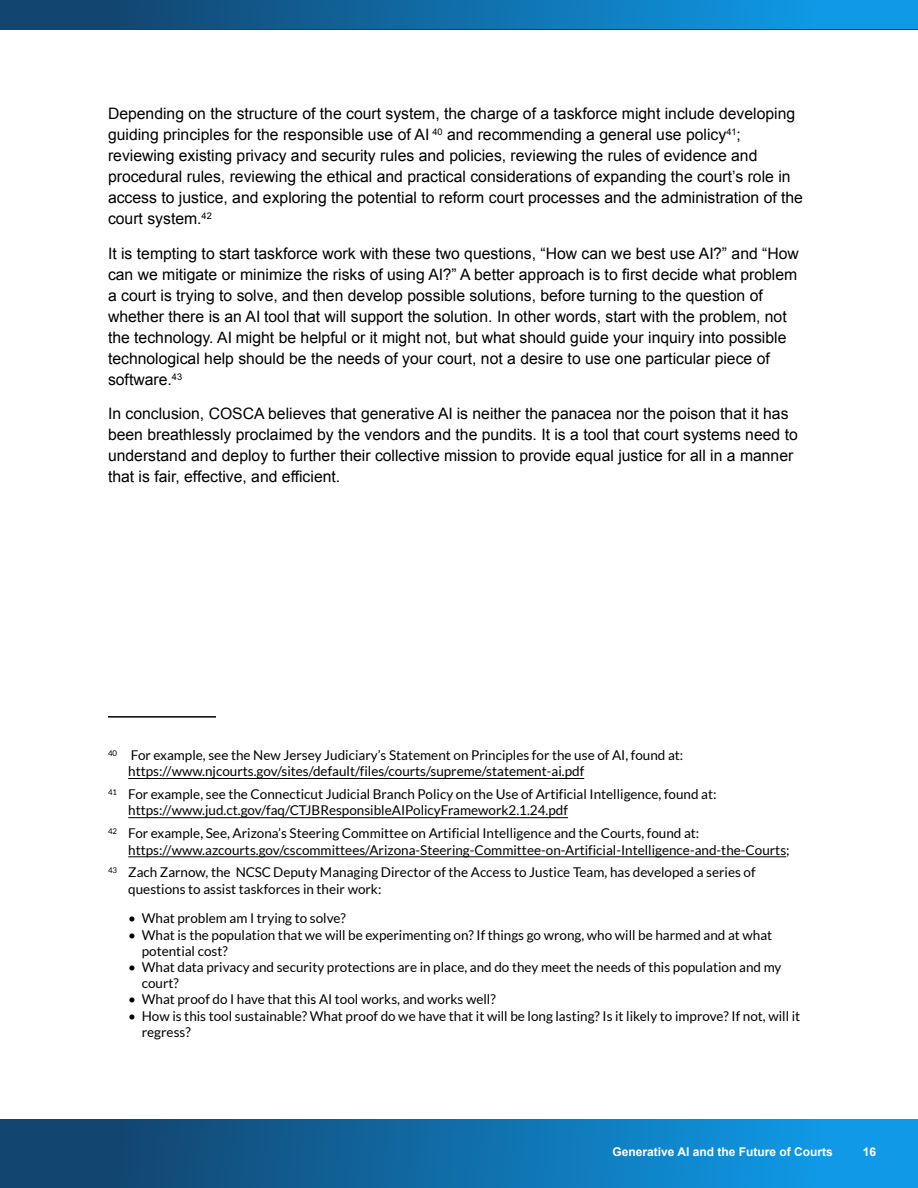
<style>
.page{position:relative;width:918px;height:1188px;background:#fff}
.page>*{position:absolute;margin:0;border:0;box-sizing:border-box;transform-origin:0 0}
.t1{font:15.75px/21px "Arial";color:#000}
.Note{font:13.5px/16.2px "Lato";color:#000}
.t2{font:700 12px "Arial";color:#fff}
</style>
<div class="page">
<div style="left:0;top:1119px;width:918px;height:69px;background:linear-gradient(to right,#133c63,#0ea0f1)"></div>
<div style="left:0;top:0;width:918px;height:29px;background:linear-gradient(to right,#133c63,#0ea1f1)"></div>
<hr style="left:108px;top:716px;width:108px;height:2px;background:#000">
<hr style="left:128px;top:778px;width:456px;height:1px;background:#000">
<hr style="left:128px;top:817px;width:440px;height:1px;background:#000">
<hr style="left:128px;top:856px;width:658px;height:1px;background:#000">
<p class="t1" style="left:108px;top:104px;width:697px">Depending on the structure of the court system, the charge of a taskforce might include developing guiding principles for the responsible use of A I <sup>40</sup> and recommending a general use policy<sup>41</sup>; reviewing existing privacy and security rules and policies, reviewing the rules of evidence and procedural rules, reviewing the ethical and practical considerations of expanding the court’s role in access to justice, and exploring the potential to reform court processes and the administration of the court system.<sup>42</sup></p>
<p class="t1" style="left:108px;top:243px;width:692px">It is tempting to start taskforce work with these two questions, “How can we best use A I?” and “How can we mitigate or minimize the risks of using A I?” A better approach is to first decide what problem a court is trying to solve, and then develop possible solutions, before turning to the question of whether there is an A I tool that will support the solution. In other words, start with the problem, not the technology. A I might be helpful or it might not, but what should guide your inquiry into possible technological help should be the needs of your court, not a desire to use one particular piece of software.<sup>43</sup></p>
<p class="t1" style="left:108px;top:404px;width:691px">In conclusion, COSCA believes that generative A I is neither the panacea nor the poison that it has been breathlessly proclaimed by the vendors and the pundits. It is a tool that court systems need to understand and deploy to further their collective mission to provide equal justice for all in a manner that is fair, effective, and efficient.</p>
<p class="Note" style="left:128px;top:747px;width:557px;text-indent:-20px"><sup>40</sup> For example, see the New Jersey Judiciary’s Statement on Principles for the use of AI, found at: https://www.njcourts.gov/sites/default/files/courts/supreme/statement-ai.pdf</p>
<p class="Note" style="left:128px;top:786px;width:590px;text-indent:-20px"><sup>41</sup> For example, see the Connecticut Judicial Branch Policy on the Use of Artificial Intelligence, found at: https://www.jud.ct.gov/faq/CTJBResponsibleAIPolicyFramework2.1.24.pdf</p>
<p class="Note" style="left:128px;top:825px;width:663px;text-indent:-20px"><sup>42</sup> For example, See, Arizona’s Steering Committee on Artificial Intelligence and the Courts, found at: https://www.azcourts.gov/cscommittees/Arizona-Steering-Committee-on-Artificial-Intelligence-and-the-Courts;</p>
<p class="Note" style="left:128px;top:864px;width:629px;text-indent:-20px"><sup>43</sup> Zach Zarnow, the NCSC Deputy Managing Director of the Access to Justice Team, has developed a series of questions to assist taskforces in their work:</p>
<p class="Note" style="left:128px;top:910px;width:219px">• What problem am I trying to solve?</p>
<p class="Note" style="left:142px;top:927px;width:632px;text-indent:-14px">• What is the population that we will be experimenting on? If things go wrong, who will be harmed and at what potential cost?</p>
<p class="Note" style="left:142px;top:959px;width:641px;text-indent:-14px">• What data privacy and security protections are in place, and do they meet the needs of this population and my court?</p>
<p class="Note" style="left:128px;top:991px;width:369px">• What proof do I have that this AI tool works, and works well?</p>
<p class="Note" style="left:142px;top:1008px;width:660px;text-indent:-14px">• How is this tool sustainable? What proof do we have that it will be long lasting? Is it likely to improve? If not, will it regress?</p>
<p class="t2" style="left:612px;top:1144px;width:222px">Generative AI and the Future of Courts</p>
<p class="t2" style="left:863px;top:1144px;width:15px">16</p>
</div>
